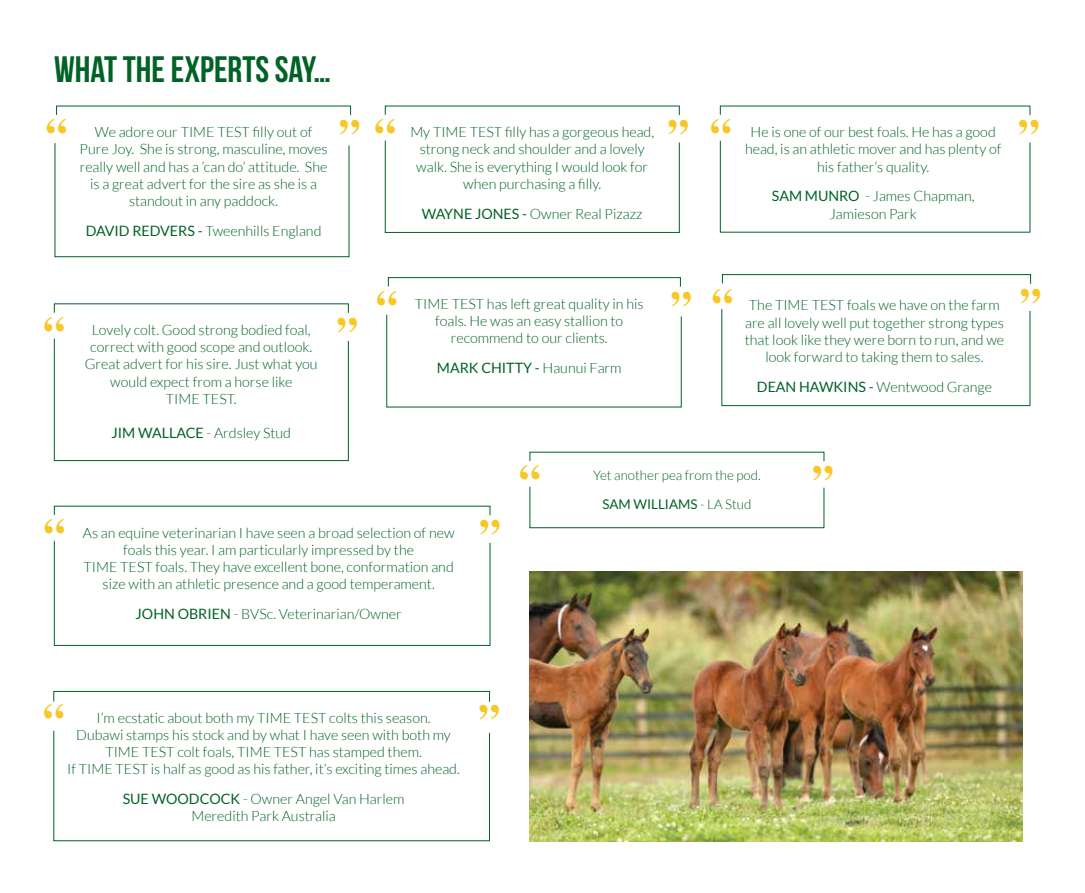
<style>
.page{position:relative;width:1085px;height:893px;background:#fff}
.page>*{position:absolute;margin:0;border:0;box-sizing:border-box;transform-origin:0 0}
.t1{font:700 42.45px "Times";color:#f7c725}
.t2{font:36.75px "Bebas Neue";color:#006225}
.t3{font:300 14.25px/17.1px "Lato";color:#006225;text-align:center}
.t4{font:14.25px "Lato";color:#006225}
.t5{font:300 13.35px/28.8px "Lato";color:#006225;text-align:center}
.s1{font-weight:400}
.s2{font-weight:300}
</style>
<div class="page">
<svg style="left:719px;top:140px;width:311px;height:93px"></svg>
<div style="left:722px;top:274px;width:308px;height:10px;border:1px solid #006225"></div>
<svg style="left:721px;top:309px;width:309px;height:97px"></svg>
<svg style="left:384px;top:140px;width:296px;height:93px"></svg>
<svg style="left:54px;top:338px;width:295px;height:123px"></svg>
<svg style="left:54px;top:540px;width:436px;height:106px"></svg>
<div style="left:53px;top:691px;width:437px;height:11px;border:1px solid #006225"></div>
<svg style="left:53px;top:730px;width:437px;height:111px"></svg>
<div style="left:388px;top:277px;width:292px;height:10px;border:1px solid #006225"></div>
<svg style="left:386px;top:314px;width:296px;height:94px"></svg>
<svg style="left:54px;top:143px;width:295px;height:114px"></svg>
<img style="left:529px;top:572px;width:493px;height:269px">
<svg style="left:529px;top:486px;width:295px;height:42px"></svg>
<h2 class="t2" style="left:54px;top:49px;width:278px">WHAT THE EXPERTS SAY…</h2>
<h1 class="t1" style="left:46px;top:93px;width:23px">“</h1>
<p class="t3" style="left:80px;top:124px;width:249px">We adore our TIME TEST filly out of Pure Joy. She is strong, masculine, moves really well and has a ‘can do’ attitude. She is a great advert for the sire as she is a standout in any paddock.</p>
<p class="t3" style="left:86px;top:222px;width:237px"><span class="s1">DAVID REDVERS -</span> Tweenhills England</p>
<h1 class="t1" style="left:339px;top:93px;width:58px">” “</h1>
<h1 class="t1" style="left:667px;top:94px;width:23px">”</h1>
<p class="t3" style="left:410px;top:124px;width:245px">My TIME TEST filly has a gorgeous head, strong neck and shoulder and a lovely walk. She is everything I would look for when purchasing a filly.</p>
<p class="t3" style="left:422px;top:205px;width:222px"><span class="s1">WAYNE JONES -</span> Owner Real Pizazz</p>
<h1 class="t1" style="left:43px;top:291px;width:23px">“</h1>
<h1 class="t1" style="left:336px;top:292px;width:23px">”</h1>
<p class="t3" style="left:85px;top:322px;width:234px">Lovely colt. Good strong bodied foal, correct with good scope and outlook.<br>Great advert for his sire. Just what you would expect from a horse like<br>TIME TEST.</p>
<p class="t3" style="left:111px;top:424px;width:181px"><span class="s1">JIM WALLACE</span> - Ardsley Stud</p>
<h1 class="t1" style="left:376px;top:265px;width:23px">“</h1>
<h1 class="t1" style="left:670px;top:266px;width:23px">”</h1>
<p class="t3" style="left:415px;top:295px;width:230px">TIME TEST has left great quality in his foals. He was an easy stallion to recommend to our clients.</p>
<p class="t4" style="left:437px;top:360px;width:186px">MARK CHITTY - <span class="s2">Haunui Farm</span></p>
<h1 class="t1" style="left:709px;top:93px;width:23px">“</h1>
<h1 class="t1" style="left:1017px;top:94px;width:23px">”</h1>
<p class="t3" style="left:745px;top:124px;width:258px">He is one of our best foals. He has a good head, is an athletic mover and has plenty of his father’s quality.</p>
<p class="t3" style="left:771px;top:188px;width:204px"><span class="s1">SAM MUNRO</span> - James Chapman,<br>Jamieson Park</p>
<h1 class="t1" style="left:711px;top:263px;width:23px">“</h1>
<h1 class="t1" style="left:1019px;top:263px;width:23px">”</h1>
<p class="t3" style="left:744px;top:297px;width:261px">The TIME TEST foals we have on the farm are all lovely well put together strong types that look like they were born to run, and we look forward to taking them to sales.</p>
<p class="t3" style="left:756px;top:378px;width:236px"><span class="s1">DEAN HAWKINS -</span> Wentwood Grange</p>
<h1 class="t1" style="left:43px;top:493px;width:23px">“</h1>
<h1 class="t1" style="left:479px;top:494px;width:23px">”</h1>
<p class="t3" style="left:83px;top:524px;width:373px">As an equine veterinarian I have seen a broad selection of new foals this year. I am particularly impressed by the<br>TIME TEST foals. They have excellent bone, conformation and size with an athletic presence and a good temperament.</p>
<p class="t3" style="left:136px;top:605px;width:267px"><span class="s1">JOHN OBRIEN</span> - BVSc. Veterinarian/Owner</p>
<h1 class="t1" style="left:519px;top:439px;width:23px">“</h1>
<h1 class="t1" style="left:812px;top:440px;width:23px">”</h1>
<p class="t5" style="left:593px;top:461px;width:169px">Yet another pea from the pod.<br><span class="s1">SAM WILLIAMS</span> - LA Stud</p>
<h1 class="t1" style="left:43px;top:678px;width:23px">“</h1>
<h1 class="t1" style="left:478px;top:679px;width:23px">”</h1>
<p class="t3" style="left:67px;top:709px;width:394px">I’m ecstatic about both my TIME TEST colts this season.<br>Dubawi stamps his stock and by what I have seen with both my TIME TEST colt foals, TIME TEST has stamped them.<br>If TIME TEST is half as good as his father, it’s exciting times ahead.</p>
<p class="t3" style="left:123px;top:790px;width:283px"><span class="s1">SUE WOODCOCK</span> - Owner Angel Van Harlem<br>Meredith Park Australia</p>
</div>
